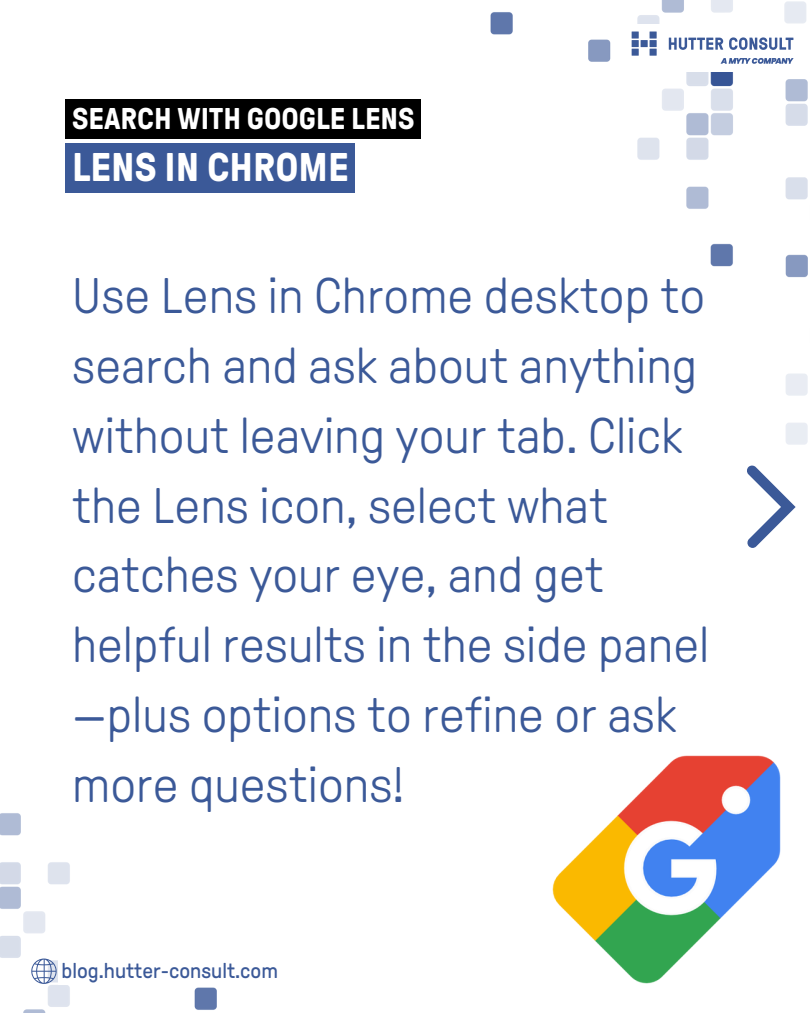
<style>
.page{position:relative;width:810px;height:1013px;background:#fff}
.page>*{position:absolute;margin:0;border:0;box-sizing:border-box;transform-origin:0 0}
.t1{font:300 50px/69.8px "GT Pressura";color:#3b5998}
.t2{font:700 40px "GT Pressura";color:#fff}
.t3{font:700 30px "GT Pressura";color:#fff}
.t4{font:21.3px "GT Pressura";color:#3b5998}
</style>
<div class="page">
<img style="left:0;top:813px;width:217px;height:199px">
<img style="left:490px;top:0;width:318px;height:445px">
<svg style="left:747px;top:465px;width:49px;height:82px"></svg>
<div style="left:632px;top:24px;width:178px;height:48px;background:#fff"></div>
<svg style="left:632px;top:32px;width:25px;height:24px"></svg>
<div style="left:650px;top:32px;width:7px;height:7px;background:#3b5998"></div>
<svg style="left:669px;top:38px;width:54px;height:12px"></svg>
<svg style="left:729px;top:37px;width:64px;height:13px"></svg>
<svg style="left:721px;top:58px;width:73px;height:6px"></svg>
<svg style="left:31px;top:958px;width:26px;height:25px"></svg>
<div style="left:58px;top:957px;width:223px;height:27px;background:#fff"></div>
<div style="left:65px;top:99px;width:356px;height:40px;background:#000"></div>
<div style="left:66px;top:143px;width:289px;height:50px;background:#3b5998"></div>
<img style="left:552px;top:755px;width:229px;height:229px">
<h3 class="t3" style="left:72px;top:102px;width:344px">SEARCH WITH GOOGLE LENS</h3>
<h2 class="t2" style="left:72px;top:146px;width:278px">LENS IN CHROME</h2>
<p class="t1" style="left:72px;top:262px;width:639px">Use Lens in Chrome desktop to search and ask about anything without leaving your tab. Click the Lens icon, select what catches your eye, and get helpful results in the side panel —plus options to refine or ask more questions!</p>
<p class="t4" style="left:62px;top:958px;width:218px">blog.hutter-consult.com</p>
</div>
